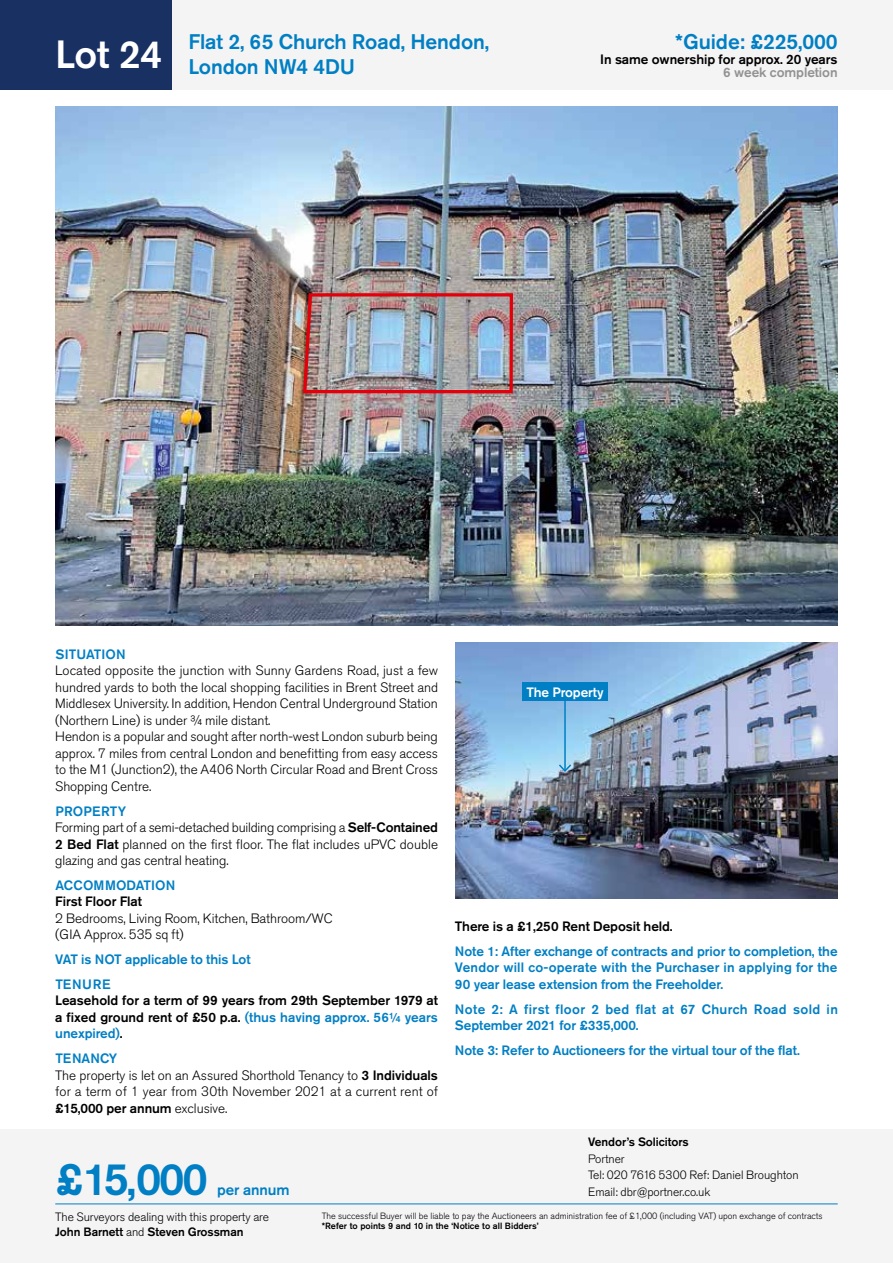
<style>
.page{position:relative;width:893px;height:1263px;background:#fff}
.page>*{position:absolute;margin:0;border:0;box-sizing:border-box;transform-origin:0 0}
.t1{font:500 45px "Akzidenz Grotesk Pro";color:#007fc4}
.t2{font:500 39px "Akzidenz Grotesk Pro";color:#fff}
.t3{font:500 21px/25.2px "Akzidenz Grotesk Pro";letter-spacing:-.005em;color:#007fc4}
.t4{font:500 15px "Akzidenz Grotesk Pro";letter-spacing:-.005em;color:#007fc4}
.t5{font:300 13.5px/16.5px "Akzidenz Grotesk Pro";letter-spacing:-.005em;color:#000}
.t6{font:500 13.5px/16.5px "Akzidenz Grotesk Pro";letter-spacing:-.005em;color:#007fc4}
.t7{font:500 13.5px/16.5px "Akzidenz Grotesk Pro";letter-spacing:-.005em;color:#000;text-align:justify}
.t8{font:500 13.5px/16.5px "Akzidenz Grotesk Pro";letter-spacing:.025em;color:#007fc4}
.t9{font:500 13.5px "Akzidenz Grotesk Pro";letter-spacing:-.005em;color:#919291}
.t10{font:500 13.5px "Akzidenz Grotesk Pro";letter-spacing:-.005em;color:#fff}
.t11{font:300 12px/15px "Akzidenz Grotesk Pro";letter-spacing:-.005em;color:#000}
.t12{font:500 12px "Akzidenz Grotesk Pro";letter-spacing:-.005em;color:#000}
.t13{font:300 9px "Akzidenz Grotesk Pro";color:#000}
.t14{font:500 9px "Akzidenz Grotesk Pro";color:#000}
.s1{font-weight:500;color:#007fc4}
.s2{font-weight:500}
.s3{color:#007fc4}
</style>
<div class="page">
<div style="left:0;top:1129px;width:893px;height:134px;background:#f4f4f4"></div>
<div style="left:0;top:0;width:893px;height:89px;background:#f4f4f4"></div>
<div style="left:0;top:0;width:171px;height:89px;background:#193162"></div>
<hr style="left:55px;top:1203px;width:783px;height:1px;background:#007fc4">
<img style="left:55px;top:106px;width:783px;height:520px">
<img style="left:455px;top:642px;width:383px;height:256px">
<hr style="left:564px;top:700px;width:2px;height:71px;background:#007fc4">
<svg style="left:557px;top:763px;width:16px;height:10px"></svg>
<div style="left:522px;top:683px;width:86px;height:18px;background:#007fc4"></div>
<img style="left:301px;top:291px;width:214px;height:104px">
<h2 class="t2" style="left:55px;top:29px;width:109px">Lot 24</h2>
<h3 class="t3" style="left:189px;top:29px;width:302px">Flat 2, 65 Church Road, Hendon,<br>London NW4 4DU</h3>
<h3 class="t3" style="left:675px;top:29px;width:164px">*Guide: £225,000</h3>
<p class="t7" style="left:600px;top:51px;width:239px">In same ownership for approx. 20 years</p>
<p class="t9" style="left:723px;top:64px;width:116px">6 week completion</p>
<p class="t6" style="left:55px;top:646px;width:72px">SITUATION</p>
<p class="t5" style="left:55px;top:662px;width:384px">Located opposite the junction with Sunny Gardens Road, just a few hundred yards to both the local shopping facilities in Brent Street and Middlesex University. In addition, Hendon Central Underground Station (Northern Line) is under ¾ mile distant.<br>Hendon is a popular and sought after north-west London suburb being approx. 7 miles from central London and benefitting from easy access to the M1 (Junction2), the A406 North Circular Road and Brent Cross Shopping Centre.</p>
<p class="t5" style="left:55px;top:803px;width:384px"><span class="s1">PROPERTY<br></span>Forming part of a semi-detached building comprising a <span class="s2">Self-Contained 2 Bed Flat</span> planned on the first floor. The flat includes uPVC double glazing and gas central heating.</p>
<p class="t6" style="left:55px;top:877px;width:121px">ACCOMMODATION</p>
<p class="t7" style="left:55px;top:893px;width:88px">First Floor Flat</p>
<p class="t5" style="left:55px;top:910px;width:279px">2 Bedrooms, Living Room, Kitchen, Bathroom/WC (GIA Approx. 535 sq ft)</p>
<p class="t6" style="left:55px;top:947px;width:197px;line-height:24.8px">VAT is NOT applicable to this Lot<br>TENURE</p>
<p class="t7" style="left:55px;top:992px;width:384px">Leasehold for a term of 99 years from 29th September 1979 at a fixed ground rent of £50 p.a. <span class="s3">(thus having approx. 56¼ years unexpired)</span>.</p>
<p class="t5" style="left:55px;top:1050px;width:384px"><span class="s1">TENANCY<br></span>The property is let on an Assured Shorthold Tenancy to <span class="s2">3 Individuals </span>for a term of 1 year from 30th November 2021 at a current rent of <span class="s2">£15,000 per annum</span> exclusive.</p>
<p class="t10" style="left:526px;top:683px;width:79px">The Property</p>
<p class="t7" style="left:455px;top:918px;width:219px">There is a £1,250 Rent Deposit held.</p>
<p class="t6" style="left:455px;top:943px;width:384px;text-align:justify">Note 1: After exchange of contracts and prior to completion, the Vendor will co-operate with the Purchaser in applying for the 90 year lease extension from the Freeholder.</p>
<p class="t8" style="left:455px;top:1000px;width:384px">Note 2: A first floor 2 bed flat at 67 Church Road sold in<br>September 2021 for £335,000.</p>
<p class="t6" style="left:455px;top:1042px;width:346px">Note 3: Refer to Auctioneers for the virtual tour of the flat.</p>
<h1 class="t1" style="left:55px;top:1150px;width:154px">£15,000</h1>
<p class="t12" style="left:588px;top:1134px;width:102px">Vendor’s Solicitors</p>
<p class="t11" style="left:588px;top:1150px;width:212px;line-height:16.5px">Portner<br>Tel: 020 7616 5300 Ref: Daniel Broughton</p>
<p class="t4" style="left:217px;top:1180px;width:74px">per annum</p>
<p class="t11" style="left:588px;top:1184px;width:124px">Email: dbr@portner.co.uk</p>
<p class="t11" style="left:55px;top:1209px;width:215px">The Surveyors dealing with this property are<br><span class="s2">John Barnett</span> and <span class="s2">Steven Grossman</span></p>
<p class="t13" style="left:322px;top:1209px;width:502px">The successful Buyer will be liable to pay the Auctioneers an administration fee of £1,000 (including VAT) upon exchange of contracts</p>
<p class="t14" style="left:322px;top:1220px;width:218px">*Refer to points 9 and 10 in the ‘Notice to all Bidders’</p>
</div>
